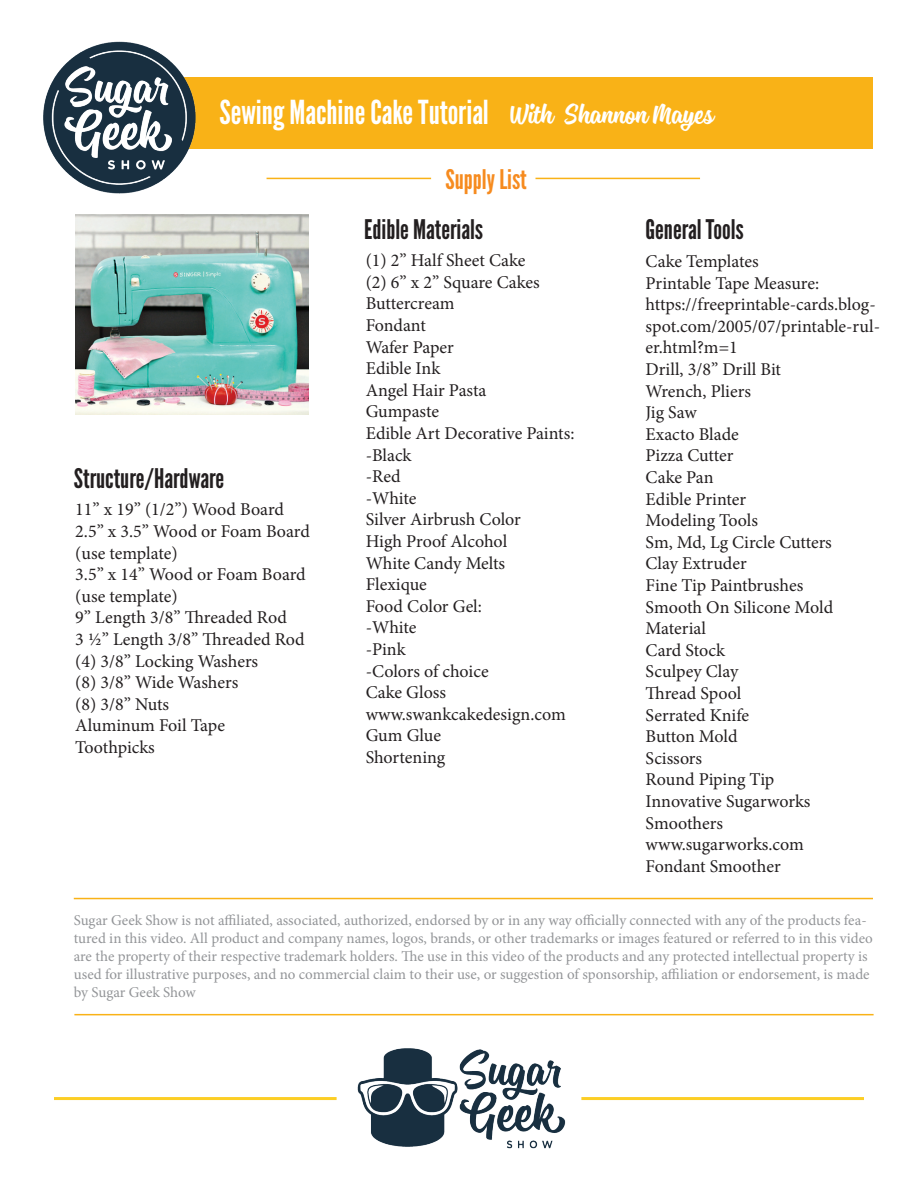
<style>
.page{position:relative;width:918px;height:1188px;background:#fff}
.page>*{position:absolute;margin:0;border:0;box-sizing:border-box;transform-origin:0 0}
.t1{font:33px "League Gothic";color:#fff}
.t2{font:27px "League Gothic";color:#231f20}
.t3{font:27px "League Gothic";color:#f68b1f}
.t4{font:18px/21.6px "Minion Pro";letter-spacing:-.005em;color:#231f20}
.t5{font:15px/18px "Minion Pro";color:#939598}
.s1{font-family:"Sanelma"}
</style>
<div class="page">
<img style="left:287px;top:1013px;width:347px;height:136px">
<hr style="left:54px;top:1097px;width:283px;height:3px;background:#fcce25">
<hr style="left:581px;top:1097px;width:283px;height:3px;background:#fcce25">
<hr style="left:74px;top:1014px;width:800px;height:1px;background:#f9b217">
<div style="left:63px;top:77px;width:810px;height:72px;background:#f9b217"></div>
<img style="left:43px;top:41px;width:153px;height:153px">
<hr style="left:267px;top:178px;width:164px;height:1px;background:#f9b217">
<hr style="left:74px;top:898px;width:799px;height:1px;background:#f9b217">
<hr style="left:536px;top:178px;width:164px;height:1px;background:#f9b217">
<img style="left:75px;top:214px;width:233px;height:200px">
<h1 class="t1" style="left:220px;top:92px;width:495px">Sewing Machine Cake Tutorial <span class="s1">With Shannon Mayes</span></h1>
<h2 class="t3" style="left:446px;top:164px;width:83px">Supply List</h2>
<h2 class="t2" style="left:74px;top:462px;width:152px">Structure/Hardware</h2>
<p class="t4" style="left:75px;top:499px;width:236px">11” x 19” (1/2”) Wood Board<br>2.5” x 3.5” Wood or Foam Board (use template)<br>3.5” x 14” Wood or Foam Board (use template)<br>9” Length 3/8” Threaded Rod<br>3 ½” Length 3/8” Threaded Rod (4) 3/8” Locking Washers<br>(8) 3/8” Wide Washers<br>(8) 3/8” Nuts<br>Aluminum Foil Tape<br>Toothpicks</p>
<h2 class="t2" style="left:364px;top:213px;width:121px">Edible Materials</h2>
<p class="t4" style="left:366px;top:250px;width:210px">(1) 2” Half Sheet Cake<br>(2) 6” x 2” Square Cakes<br>Buttercream<br>Fondant<br>Wafer Paper<br>Edible Ink<br>Angel Hair Pasta<br>Gumpaste<br>Edible Art Decorative Paints: -Black<br>-Red<br>-White<br>Silver Airbrush Color<br>High Proof Alcohol<br>White Candy Melts<br>Flexique<br>Food Color Gel:<br>-White<br>-Pink<br>-Colors of choice<br>Cake Gloss www.swankcakedesign.com<br>Gum Glue<br>Shortening</p>
<h2 class="t2" style="left:646px;top:213px;width:100px">General Tools</h2>
<p class="t4" style="left:646px;top:251px;width:236px">Cake Templates<br>Printable Tape Measure: https://freeprintable-cards.blog&shy;spot.com/2005/07/printable-rul&shy;er.html?m=1<br>Drill, 3/8” Drill Bit<br>Wrench, Pliers<br>Jig Saw<br>Exacto Blade<br>Pizza Cutter<br>Cake Pan<br>Edible Printer<br>Modeling Tools<br>Sm, Md, Lg Circle Cutters<br>Clay Extruder<br>Fine Tip Paintbrushes<br>Smooth On Silicone Mold<br>Material<br>Card Stock<br>Sculpey Clay<br>Thread Spool<br>Serrated Knife<br>Button Mold<br>Scissors<br>Round Piping Tip<br>Innovative Sugarworks<br>Smoothers www.sugarworks.com<br>Fondant Smoother</p>
<p class="t5" style="left:74px;top:911px;width:801px">Sugar Geek Show is not affiliated, associated, authorized, endorsed by or in any way officially connected with any of the products fea&shy;tured in this video. All product and company names, logos, brands, or other trademarks or images featured or referred to in this video are the property of their respective trademark holders. The use in this video of the products and any protected intellectual property is used for illustrative purposes, and no commercial claim to their use, or suggestion of sponsorship, affiliation or endorsement, is made by Sugar Geek Show</p>
</div>
